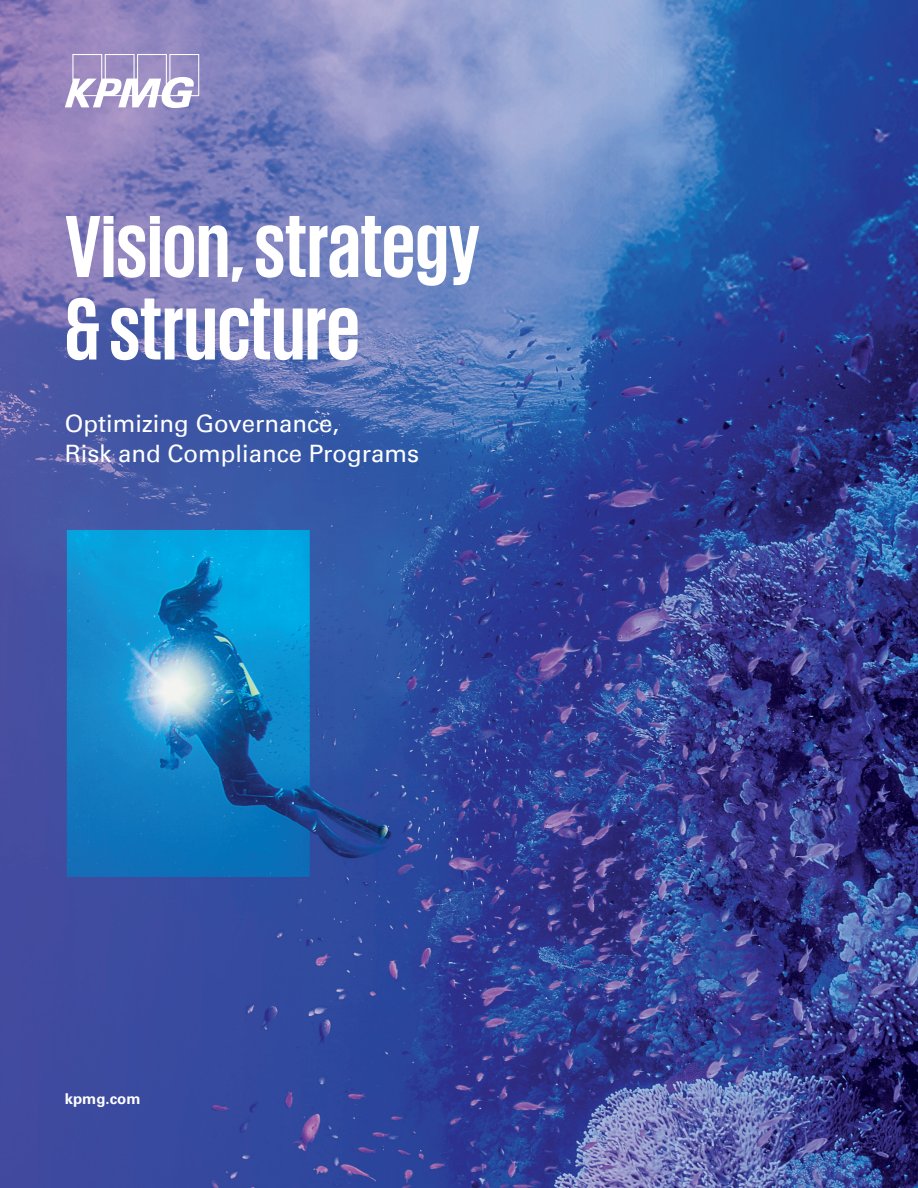
<style>
.page{position:relative;width:918px;height:1188px;background:#fff}
.page>*{position:absolute;margin:0;border:0;box-sizing:border-box;transform-origin:0 0}
.Title_80pt_White{font:700 90px/82.5px "KPMG";color:#fff}
.Cover_Subhead_Bold_White{font:24px/30px "Univers 55 Roman";color:#fff}
.Subhead_10pt_White{font:700 15px "Univers 65";color:#fff}
</style>
<div class="page">
<img style="left:0;top:0;width:918px;height:1188px">
<svg style="left:65px;top:54px;width:134px;height:54px"></svg>
<p class="Title_80pt_White" style="left:65px;top:202px;width:416px">Vision, strategy &amp; structure</p>
<p class="Cover_Subhead_Bold_White" style="left:65px;top:408px;width:356px">Optimizing Governance,<br>Risk and Compliance Programs</p>
<p class="Subhead_10pt_White" style="left:65px;top:1090px;width:77px">kpmg.com</p>
</div>
